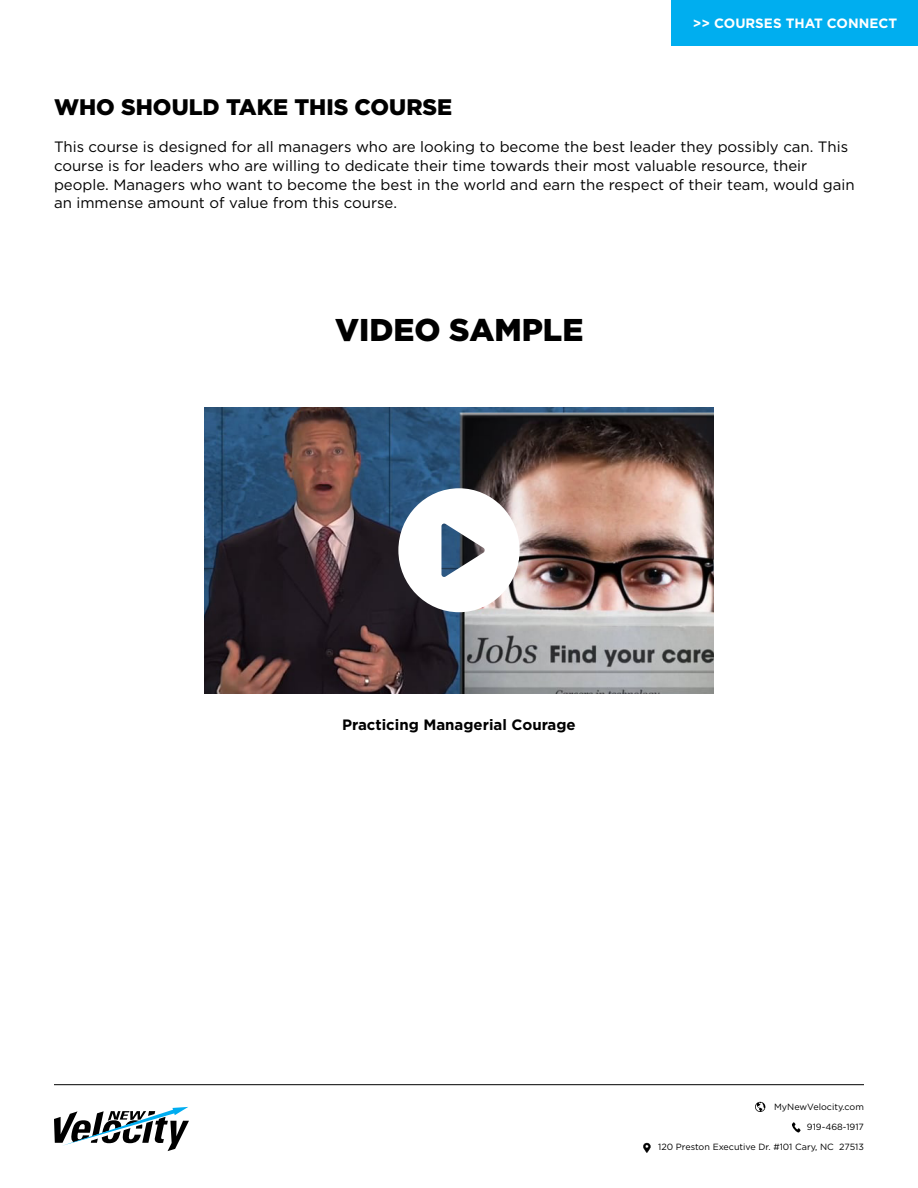
<style>
.page{position:relative;width:918px;height:1188px;background:#fff}
.page>*{position:absolute;margin:0;border:0;box-sizing:border-box;transform-origin:0 0}
.t1{font:900 31.5px "Gotham HTF";color:#000}
.t2{font:900 22.5px "Gotham HTF";color:#000}
.t3{font:15px/18.8px "Gotham HTF";color:#000}
.t4{font:700 15px "Gotham HTF";color:#000}
.t5{font:700 13.5px "Gotham HTF";color:#fff}
.t6{font:9px "Gotham HTF";color:#000}
</style>
<div class="page">
<div style="left:672px;top:0;width:246px;height:45px;background:#00aeef"></div>
<hr style="left:54px;top:1084px;width:810px;height:1px;background:#000">
<svg style="left:54px;top:1107px;width:135px;height:44px"></svg>
<svg style="left:643px;top:1143px;width:8px;height:10px"></svg>
<svg style="left:792px;top:1122px;width:9px;height:11px"></svg>
<svg style="left:755px;top:1102px;width:10px;height:10px"></svg>
<img style="left:204px;top:407px;width:510px;height:286px">
<svg style="left:398px;top:488px;width:122px;height:124px"></svg>
<p class="t5" style="left:693px;top:15px;width:206px">&gt;&gt; COURSES THAT CONNECT</p>
<h2 class="t2" style="left:54px;top:94px;width:400px">WHO SHOULD TAKE THIS COURSE</h2>
<p class="t3" style="left:54px;top:137px;width:802px">This course is designed for all managers who are looking to become the best leader they possibly can. This course is for leaders who are willing to dedicate their time towards their most valuable resource, their people. Managers who want to become the best in the world and earn the respect of their team, would gain an immense amount of value from this course.</p>
<h1 class="t1" style="left:335px;top:312px;width:250px">VIDEO SAMPLE</h1>
<p class="t4" style="left:342px;top:716px;width:235px">Practicing Managerial Courage</p>
<p class="t6" style="left:774px;top:1102px;width:91px">MyNewVelocity.com</p>
<p class="t6" style="left:807px;top:1122px;width:59px">919-468-1917</p>
<p class="t6" style="left:658px;top:1142px;width:207px">120 Preston Executive Dr. #101 Cary, NC 27513</p>
</div>
